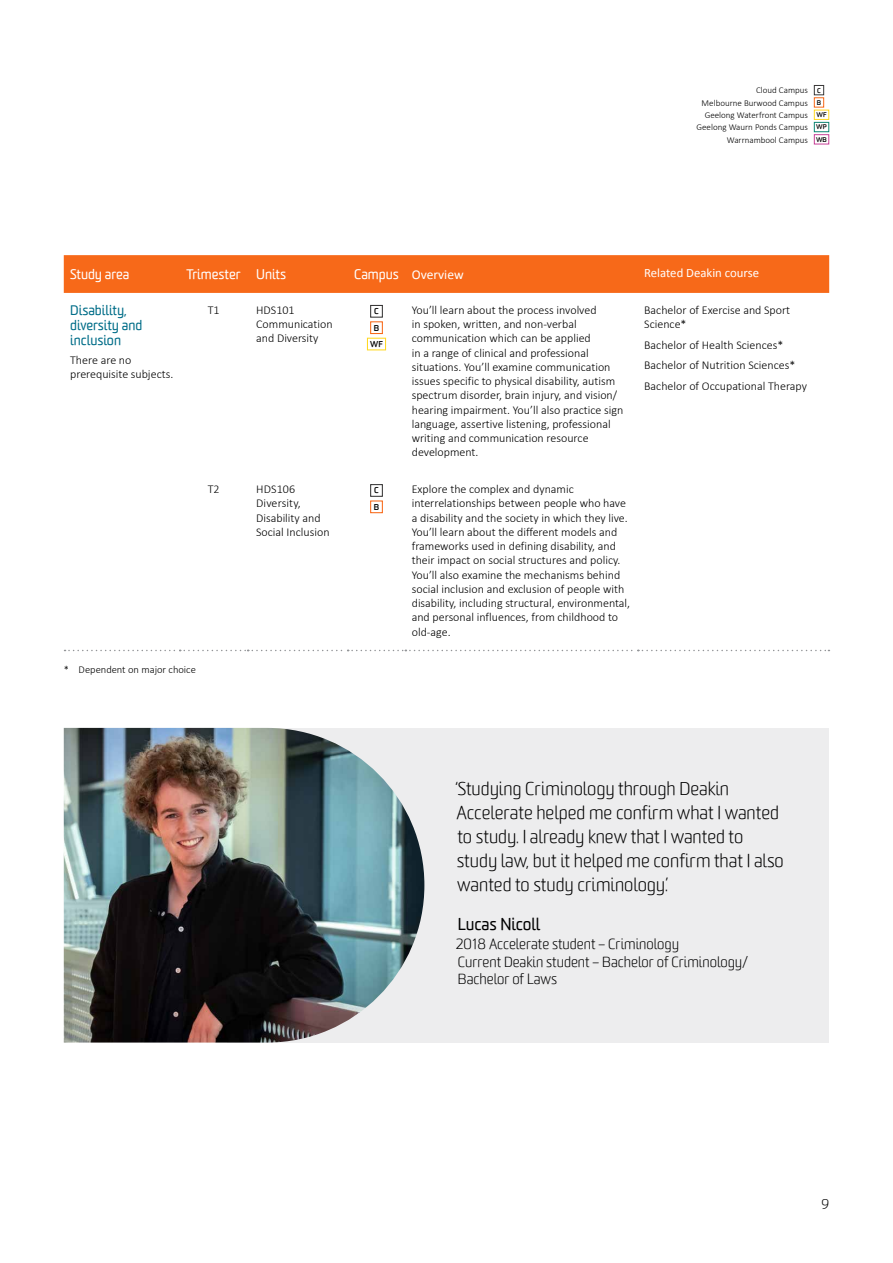
<style>
.page{position:relative;width:893px;height:1263px;background:#fff}
.page>*{position:absolute;margin:0;border:0;box-sizing:border-box;transform-origin:0 0}
.profile_quote{font:300 18px/24px "Worldly";color:#000}
.profile_name{font:16.5px "Worldly";color:#000}
.profile_course_title{font:300 14.25px/17.2px "Worldly";color:#000}
.course_table-study_a{font:13.5px/15px "Worldly";color:#006d88}
.course_table-column{font:13.5px "Worldly";color:#fff}
.course_table-column-2{font:13.5px "Calibri";color:#fff}
.t1{font:300 13.5px "Worldly";color:#000}
.course_table-column-3{font:12.75px "Calibri";color:#fff}
.course_table-body{font:300 12px/14.2px "Calibri";color:#000}
.footnotes_and_captio{font:300 10.5px "Calibri";color:#000}
.t2{font:300 9px "Calibri";color:#000}
.t3{font:700 8.25px "Worldly";color:#000}
.s1{font-family:"Worldly";font-weight:700;font-size:6.6px}
</style>
<div class="page">
<img style="left:813px;top:85px;width:17px;height:60px">
<div style="left:64px;top:255px;width:765px;height:38px;background:#f76919"></div>
<svg style="left:65px;top:650px;width:764px;height:1px"></svg>
<div style="left:370px;top:305px;width:13px;height:13px;border:1px solid #373636"></div>
<div style="left:370px;top:321px;width:13px;height:13px;border:1px solid #f76919"></div>
<div style="left:367px;top:338px;width:19px;height:12px;border:1px solid #ffd923"></div>
<div style="left:370px;top:484px;width:13px;height:13px;border:1px solid #373636"></div>
<div style="left:370px;top:500px;width:13px;height:13px;border:1px solid #f76919"></div>
<div style="left:227px;top:728px;width:602px;height:314px;background:#ededee"></div>
<img style="left:64px;top:728px;width:360px;height:314px">
<p class="t2" style="left:756px;top:85px;width:66px">Cloud Campus <span class="s1">C</span></p>
<p class="t2" style="left:702px;top:97px;width:121px">Melbourne Burwood Campus <span class="s1">B</span></p>
<p class="t2" style="left:705px;top:109px;width:123px">Geelong Waterfront Campus <span class="s1">WF</span></p>
<p class="t2" style="left:696px;top:122px;width:132px">Geelong Waurn Ponds Campus <span class="s1">WP</span></p>
<p class="t2" style="left:727px;top:134px;width:102px">Warrnambool Campus <span class="s1">WB</span></p>
<h3 class="course_table-column" style="left:70px;top:266px;width:61px">Study area</h3>
<h3 class="course_table-column" style="left:186px;top:266px;width:56px">Trimester</h3>
<h3 class="course_table-column" style="left:256px;top:266px;width:31px">Units</h3>
<h3 class="course_table-column" style="left:354px;top:266px;width:46px">Campus</h3>
<h3 class="course_table-column-2" style="left:412px;top:266px;width:53px">Overview</h3>
<h3 class="course_table-column-3" style="left:644px;top:265px;width:116px">Related Deakin course</h3>
<h4 class="course_table-study_a" style="left:70px;top:303px;width:74px">Disability, diversity and inclusion</h4>
<p class="course_table-body" style="left:70px;top:352px;width:105px">There are no prerequisite subjects.</p>
<p class="course_table-body" style="left:412px;top:302px;width:213px">You’ll learn about the process involved<br>in spoken, written, and non-verbal communication which can be applied<br>in a range of clinical and professional situations. You’ll examine communication issues specific to physical disability, autism spectrum disorder, brain injury, and vision/ hearing impairment. You’ll also practice sign language, assertive listening, professional writing and communication resource development.</p>
<p class="course_table-body" style="left:644px;top:302px;width:147px">Bachelor of Exercise and Sport<br>Science*</p>
<p class="course_table-body" style="left:208px;top:302px;width:13px">T1</p>
<p class="course_table-body" style="left:256px;top:302px;width:78px">HDS101<br>Communication and Diversity</p>
<p class="t3" style="left:374px;top:306px;width:6px">C</p>
<p class="t3" style="left:374px;top:322px;width:7px">B</p>
<p class="t3" style="left:370px;top:339px;width:14px">WF</p>
<p class="course_table-body" style="left:644px;top:337px;width:141px">Bachelor of Health Sciences*</p>
<p class="course_table-body" style="left:644px;top:358px;width:153px">Bachelor of Nutrition Sciences*</p>
<p class="course_table-body" style="left:644px;top:378px;width:164px">Bachelor of Occupational Therapy</p>
<p class="course_table-body" style="left:208px;top:481px;width:13px">T2</p>
<p class="course_table-body" style="left:256px;top:481px;width:75px">HDS106<br>Diversity,<br>Disability and<br>Social Inclusion</p>
<p class="t3" style="left:374px;top:485px;width:6px">C</p>
<p class="t3" style="left:374px;top:502px;width:7px">B</p>
<p class="footnotes_and_captio" style="left:64px;top:662px;width:134px">* Dependent on major choice</p>
<p class="course_table-body" style="left:412px;top:481px;width:220px">Explore the complex and dynamic interrelationships between people who have a disability and the society in which they live.<br>You’ll learn about the different models and frameworks used in defining disability, and their impact on social structures and policy.<br>You’ll also examine the mechanisms behind social inclusion and exclusion of people with disability, including structural, environmental, and personal influences, from childhood to old-age.</p>
<p class="profile_quote" style="left:454px;top:777px;width:331px">‘Studying Criminology through Deakin Accelerate helped me confirm what I wanted to study. I already knew that I wanted to study law, but it helped me confirm that I also wanted to study criminology.’</p>
<p class="profile_name" style="left:458px;top:914px;width:84px">Lucas Nicoll</p>
<p class="profile_course_title" style="left:456px;top:936px;width:224px">2018 Accelerate student – Criminology</p>
<p class="profile_course_title" style="left:458px;top:953px;width:292px">Current Deakin student – Bachelor of Criminology/<br>Bachelor of Laws</p>
<p class="t1" style="left:822px;top:1196px;width:9px">9</p>
</div>
